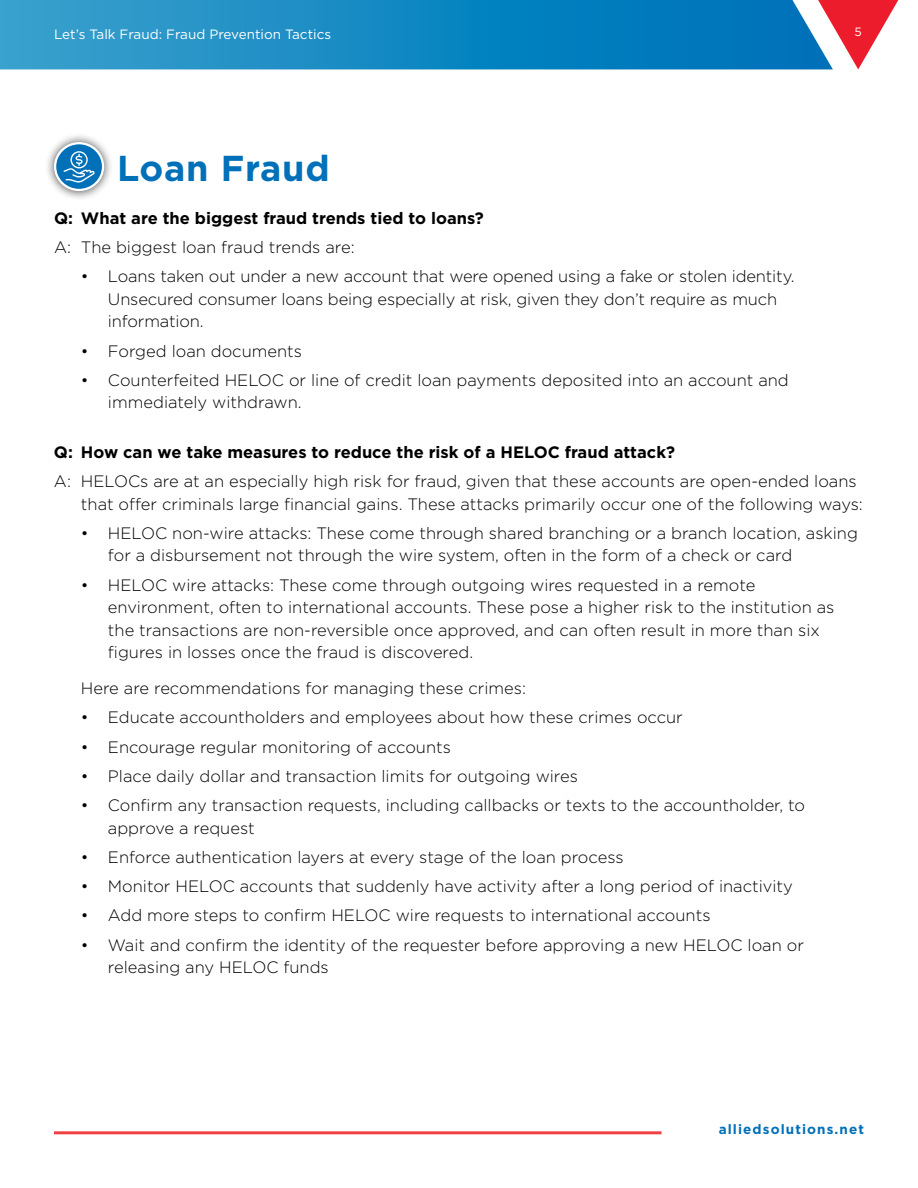
<style>
.page{position:relative;width:918px;height:1188px;background:#fff}
.page>*{position:absolute;margin:0;border:0;box-sizing:border-box;transform-origin:0 0}
.t1{font:700 36px "Gotham HTF";letter-spacing:.02em;color:#0070b9}
.t2{font:300 16.5px/22.5px "Gotham HTF";color:#000}
.t3{font:700 16.5px "Gotham HTF";color:#000}
.t4{font:13.5px "Gotham HTF";color:#fff}
.t5{font:700 13.5px "Gotham HTF";letter-spacing:.08em;color:#0070b9}
.t6{font:12px "Gotham HTF";color:#fff}
</style>
<div class="page">
<svg style="left:833px;top:0;width:66px;height:69px"></svg>
<svg style="left:0;top:0;width:833px;height:69px;background:#198ac3"></svg>
<hr style="left:54px;top:1131px;width:608px;height:3px;background:#ef4144">
<div style="left:44px;top:132px;width:70px;height:69px;background:#000;opacity:.75"></div>
<svg style="left:55px;top:143px;width:48px;height:47px"></svg>
<div style="left:54px;top:142px;width:50px;height:49px;border:2px solid #fff;border-radius:50%"></div>
<svg style="left:63px;top:151px;width:32px;height:32px"></svg>
<p class="t4" style="left:54px;top:27px;width:279px">Let’s Talk Fraud: Fraud Prevention Tactics</p>
<p class="t6" style="left:855px;top:25px;width:9px">5</p>
<h1 class="t1" style="left:117px;top:148px;width:214px">Loan Fraud</h1>
<p class="t3" style="left:54px;top:208px;width:431px">Q: What are the biggest fraud trends tied to loans?</p>
<p class="t2" style="left:54px;top:236px;width:302px">A: The biggest loan fraud trends are:</p>
<p class="t2" style="left:108px;top:265px;width:688px;text-indent:-27px">• Loans taken out under a new account that were opened using a fake or stolen identity.<br>Unsecured consumer loans being especially at risk, given they don’t require as much information.</p>
<p class="t2" style="left:81px;top:339px;width:223px">• Forged loan documents</p>
<p class="t2" style="left:108px;top:369px;width:682px;text-indent:-27px">• Counterfeited HELOC or line of credit loan payments deposited into an account and immediately withdrawn.</p>
<p class="t3" style="left:54px;top:443px;width:623px">Q: How can we take measures to reduce the risk of a HELOC fraud attack?</p>
<p class="t2" style="left:81px;top:470px;width:783px;text-indent:-27px">A: HELOCs are at an especially high risk for fraud, given that these accounts are open-ended loans that offer criminals large financial gains. These attacks primarily occur one of the following ways:</p>
<p class="t2" style="left:108px;top:522px;width:752px;text-indent:-27px">• HELOC non-wire attacks: These come through shared branching or a branch location, asking for a disbursement not through the wire system, often in the form of a check or card</p>
<p class="t2" style="left:108px;top:573px;width:728px;text-indent:-27px">• HELOC wire attacks: These come through outgoing wires requested in a remote environment, often to international accounts. These pose a higher risk to the institution as the transactions are non-reversible once approved, and can often result in more than six figures in losses once the fraud is discovered.</p>
<p class="t2" style="left:81px;top:677px;width:447px">Here are recommendations for managing these crimes:</p>
<p class="t2" style="left:81px;top:706px;width:603px">• Educate accountholders and employees about how these crimes occur</p>
<p class="t2" style="left:81px;top:735px;width:372px">• Encourage regular monitoring of accounts</p>
<p class="t2" style="left:81px;top:765px;width:499px">• Place daily dollar and transaction limits for outgoing wires</p>
<p class="t2" style="left:108px;top:794px;width:699px;text-indent:-27px">• Confirm any transaction requests, including callbacks or texts to the accountholder, to approve a request</p>
<p class="t2" style="left:81px;top:846px;width:544px">• Enforce authentication layers at every stage of the loan process</p>
<p class="t2" style="left:81px;top:875px;width:713px">• Monitor HELOC accounts that suddenly have activity after a long period of inactivity</p>
<p class="t2" style="left:81px;top:904px;width:631px">• Add more steps to confirm HELOC wire requests to international accounts</p>
<p class="t2" style="left:108px;top:933px;width:697px;text-indent:-27px">• Wait and confirm the identity of the requester before approving a new HELOC loan or releasing any HELOC funds</p>
<p class="t5" style="left:719px;top:1122px;width:147px">alliedsolutions.net</p>
</div>
